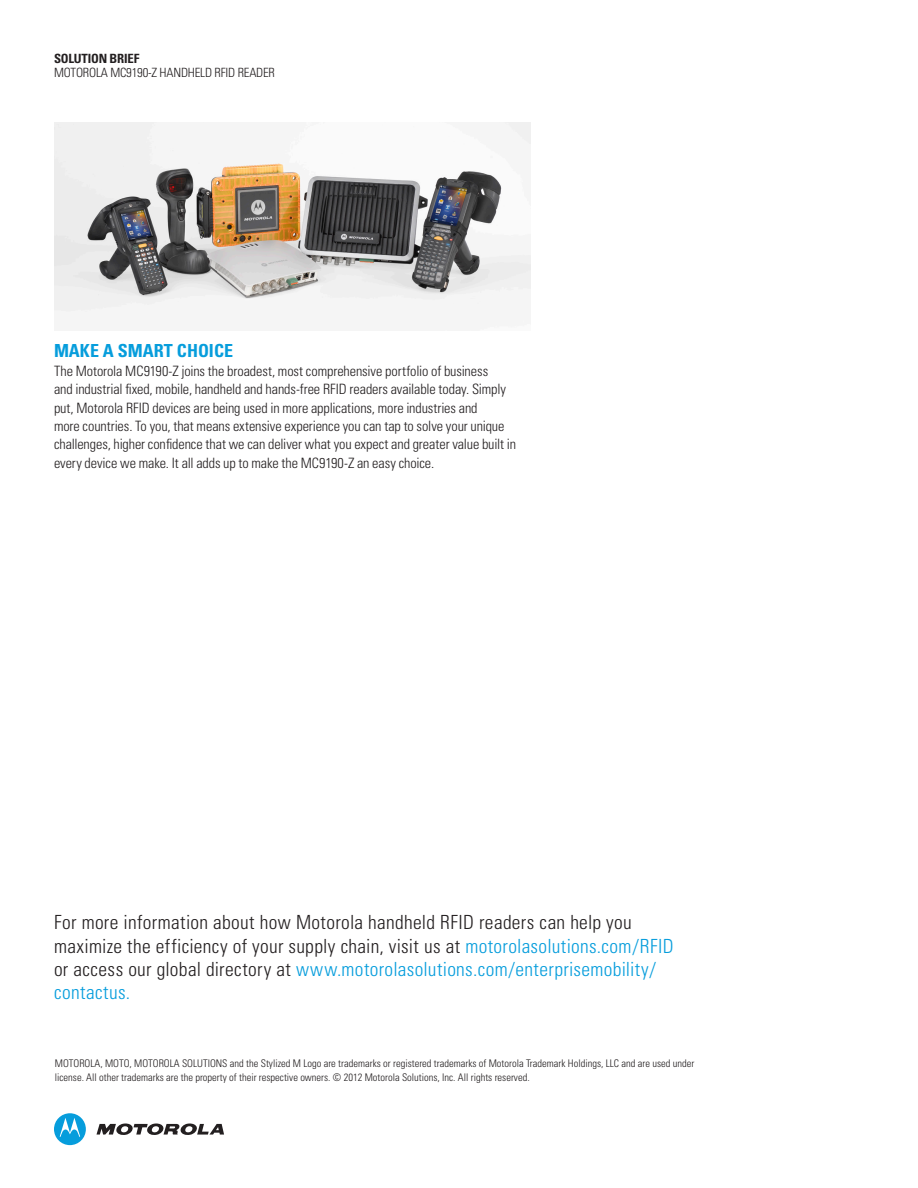
<style>
.page{position:relative;width:918px;height:1188px;background:#fff}
.page>*{position:absolute;margin:0;border:0;box-sizing:border-box;transform-origin:0 0}
.Intro_Copy{font:300 condensed 19.5px/23.2px "Univers";letter-spacing:.015em;color:#231f20}
.Body_Head{font:700 condensed 18px "Univers";color:#069ddc}
.Body_copy{font:300 condensed 14.25px/18.5px "Univers";letter-spacing:-.005em;color:#231f20}
.Data_sheet_header{font:300 condensed 12.75px "Univers";letter-spacing:-.015em;color:#231f20}
.Data_sheet_header-2{font:700 condensed 12.75px "Univers";letter-spacing:-.015em;color:#231f20}
.Legal_disclaimer{font:300 condensed 10.5px/13.5px "Univers";color:#231f20}
.s1{color:#069ddc}
</style>
<div class="page">
<svg style="left:54px;top:1113px;width:32px;height:32px"></svg>
<svg style="left:97px;top:1124px;width:127px;height:11px"></svg>
<img style="left:54px;top:122px;width:476px;height:190px">
<p class="Data_sheet_header-2" style="left:54px;top:51px;width:87px">SOLUTION BRIEF</p>
<p class="Data_sheet_header" style="left:54px;top:65px;width:223px">MOTOROLA MC9190-Z HANDHELD RFID READER</p>
<p class="Body_Head" style="left:54px;top:340px;width:181px">MAKE A SMART CHOICE</p>
<p class="Body_copy" style="left:54px;top:362px;width:464px">The Motorola MC9190-Z joins the broadest, most comprehensive portfolio of business<br>and industrial fixed, mobile, handheld and hands-free RFID readers available today. Simply put, Motorola RFID devices are being used in more applications, more industries and<br>more countries. To you, that means extensive experience you can tap to solve your unique challenges, higher confidence that we can deliver what you expect and greater value built in every device we make. It all adds up to make the MC9190-Z an easy choice.</p>
<p class="Intro_Copy" style="left:54px;top:911px;width:621px">For more information about how Motorola handheld RFID readers can help you maximize the efficiency of your supply chain, visit us at <span class="s1">motorolasolutions.com/RFID </span>or access our global directory at <span class="s1">www.motorolasolutions.com/enterprisemobility/ contactus.</span></p>
<p class="Legal_disclaimer" style="left:55px;top:1057px;width:641px">MOTOROLA, MOTO, MOTOROLA SOLUTIONS and the Stylized M Logo are trademarks or registered trademarks of Motorola Trademark Holdings, LLC and are used under license. All other trademarks are the property of their respective owners. © 2012 Motorola Solutions, Inc. All rights reserved.</p>
</div>
